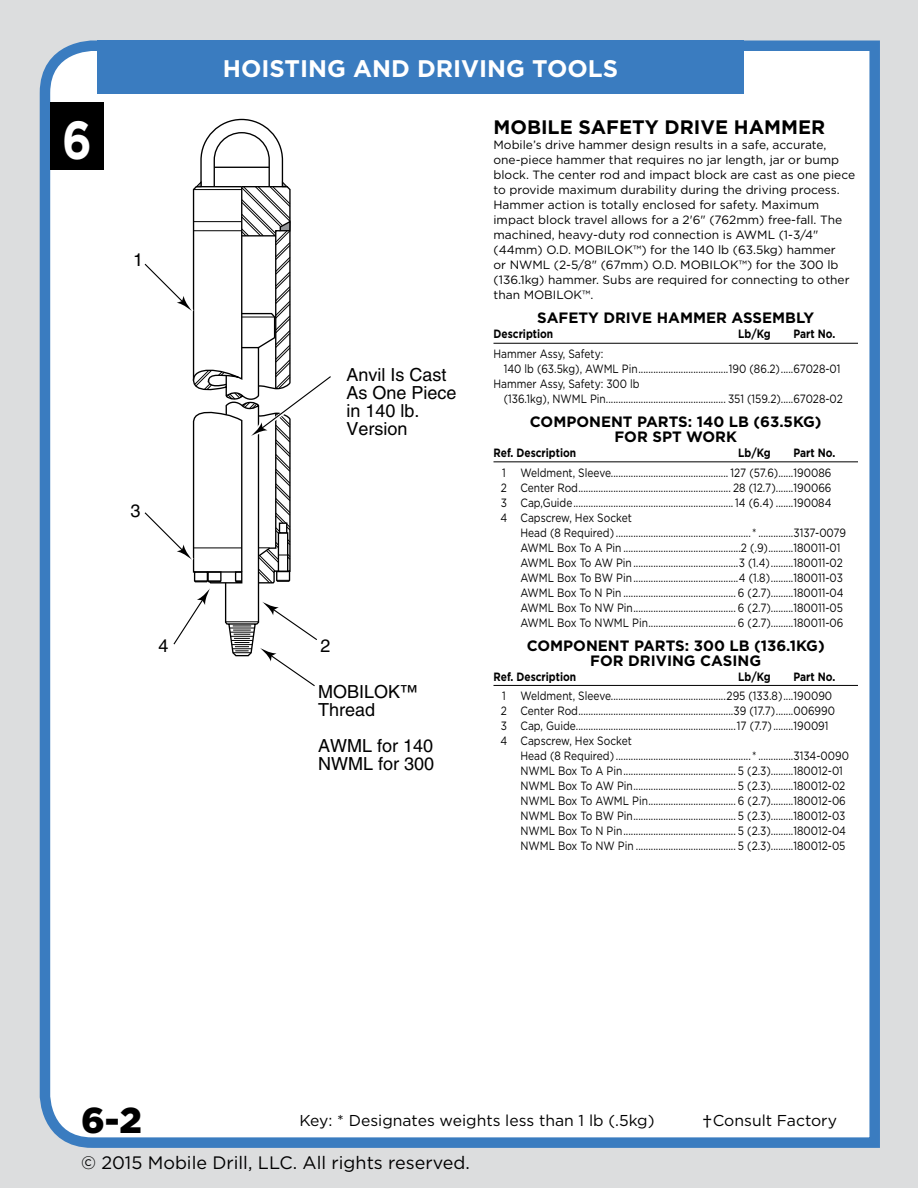
<style>
.page{position:relative;width:918px;height:1188px;background:#dcddde}
.page>*{position:absolute;margin:0;border:0;box-sizing:border-box;transform-origin:0 0}
.t1{font:700 53.55px "Gotham";color:#fff;scale:.84 1}
.t2{font:900 36px "Gotham";color:#000}
.t3{font:27px "Gotham";color:#000}
.t4{font:700 24px "Gotham";color:#fff}
.t5{font:700 19.5px "Gotham";color:#000}
.t6{font:18px/18px "Helvetica";color:#000}
.t7{font:18px "Gotham";color:#000}
.t8{font:15.75px "Gotham";color:#000}
.t9{font:700 15px/15px "Gotham";color:#000;text-align:center}
.t10{font:12px/15px "Gotham";color:#000;scale:.85 1}
.t11{font:12px/15px "Gotham";color:#000}
.t12{font:700 12px "Gotham";color:#000;scale:.85 1}
</style>
<div class="page">
<div style="left:39px;top:40px;width:841px;height:1108px;background:#fff"></div>
<div style="left:97px;top:40px;width:647px;height:54px;background:#3a7cc0"></div>
<div style="left:50px;top:102px;width:54px;height:68px;background:#000"></div>
<hr style="left:494px;top:343px;width:364px;height:1px;background:#000">
<hr style="left:494px;top:461px;width:364px;height:1px;background:#000">
<hr style="left:494px;top:685px;width:364px;height:1px;background:#000">
<svg style="left:140px;top:119px;width:192px;height:571px;background:#efefef"></svg>
<h1 class="t1" style="left:62px;top:105px;width:37px">6</h1>
<h3 class="t6" style="left:133px;top:251px;width:12px">1</h3>
<h3 class="t6" style="left:130px;top:502px;width:12px">3</h3>
<h3 class="t4" style="left:223px;top:52px;width:397px">HOISTING AND DRIVING TOOLS</h3>
<h3 class="t6" style="left:346px;top:366px;width:112px">Anvil Is Cast<br>As One Piece in 140 lb.<br>Version</h3>
<h3 class="t6" style="left:158px;top:637px;width:12px">4</h3>
<h3 class="t6" style="left:320px;top:637px;width:12px">2</h3>
<h3 class="t6" style="left:318px;top:683px;width:102px">MOBILOK™<br>Thread</h3>
<h3 class="t6" style="left:318px;top:737px;width:118px">AWML for 140<br>NWML for 300</h3>
<h3 class="t5" style="left:494px;top:115px;width:333px">MOBILE SAFETY DRIVE HAMMER</h3>
<p class="t11" style="left:494px;top:137px;width:363px">Mobile’s drive hammer design results in a safe, accurate, one-piece hammer that requires no jar length, jar or bump block. The center rod and impact block are cast as one piece to provide maximum durability during the driving process.<br>Hammer action is totally enclosed for safety. Maximum impact block travel allows for a 2'6" (762mm) free-fall. The machined, heavy-duty rod connection is AWML (1-3/4" (44mm) O.D. MOBILOK™) for the 140 lb (63.5kg) hammer<br>or NWML (2-5/8" (67mm) O.D. MOBILOK™) for the 300 lb (136.1kg) hammer. Subs are required for connecting to other than MOBILOK™.</p>
<p class="t9" style="left:537px;top:310px;width:278px">SAFETY DRIVE HAMMER ASSEMBLY</p>
<p class="t12" style="left:494px;top:326px;width:72px">Description</p>
<p class="t12" style="left:738px;top:326px;width:40px">Lb/Kg</p>
<p class="t12" style="left:794px;top:326px;width:51px">Part No.</p>
<p class="t10" style="left:494px;top:346px;width:131px">Hammer Assy, Safety:</p>
<p class="t10" style="left:504px;top:361px;width:398px">140 lb (63.5kg), AWML Pin....................................190 (86.2).....67028-01</p>
<p class="t10" style="left:494px;top:376px;width:174px">Hammer Assy, Safety: 300 lb</p>
<p class="t10" style="left:504px;top:391px;width:401px">(136.1kg), NWML Pin................................................ 351 (159.2).....67028-02</p>
<p class="t9" style="left:530px;top:414px;width:293px">COMPONENT PARTS: 140 LB (63.5KG)<br>FOR SPT WORK</p>
<p class="t12" style="left:494px;top:445px;width:99px">Ref. Description</p>
<p class="t12" style="left:738px;top:445px;width:40px">Lb/Kg</p>
<p class="t12" style="left:794px;top:445px;width:51px">Part No.</p>
<p class="t10" style="left:501px;top:465px;width:391px;text-align:justify">1 Weldment, Sleeve............................................... 127 (57.6)......190086<br>2 Center Rod............................................................. 28 (12.7).......190066<br>3 Cap,Guide................................................................ 14 (6.4) .......190084<br>4 Capscrew, Hex Socket</p>
<p class="t10" style="left:520px;top:525px;width:385px">Head (8 Required) ...................................................... * ..............3137-0079<br>AWML Box To A Pin ...............................................2 (.9)..........180011-01<br>AWML Box To AW Pin..........................................3 (1.4).........180011-02<br>AWML Box To BW Pin..........................................4 (1.8).........180011-03<br>AWML Box To N Pin ............................................. 6 (2.7).........180011-04<br>AWML Box To NW Pin......................................... 6 (2.7).........180011-05<br>AWML Box To NWML Pin................................... 6 (2.7).........180011-06</p>
<p class="t9" style="left:527px;top:638px;width:299px">COMPONENT PARTS: 300 LB (136.1KG)<br>FOR DRIVING CASING</p>
<p class="t12" style="left:494px;top:668px;width:99px">Ref. Description</p>
<p class="t12" style="left:738px;top:668px;width:40px">Lb/Kg</p>
<p class="t12" style="left:794px;top:668px;width:51px">Part No.</p>
<p class="t10" style="left:501px;top:688px;width:395px">1 Weldment, Sleeve..............................................295 (133.8)....190090<br>2 Center Rod..............................................................39 (17.7).......006990<br>3 Cap, Guide................................................................17 (7.7) ........190091<br>4 Capscrew, Hex Socket</p>
<p class="t10" style="left:520px;top:748px;width:388px">Head (8 Required) ...................................................... * ..............3134-0090<br>NWML Box To A Pin............................................. 5 (2.3).........180012-01<br>NWML Box To AW Pin......................................... 5 (2.3).........180012-02<br>NWML Box To AWML Pin................................... 6 (2.7).........180012-06<br>NWML Box To BW Pin......................................... 5 (2.3).........180012-03<br>NWML Box To N Pin............................................. 5 (2.3).........180012-04<br>NWML Box To NW Pin ........................................ 5 (2.3).........180012-05</p>
<h2 class="t2" style="left:81px;top:1096px;width:62px">6-2</h2>
<h3 class="t8" style="left:713px;top:1111px;width:126px">Consult Factory</h3>
<h3 class="t8" style="left:299px;top:1111px;width:357px">Key: * Designates weights less than 1 lb (.5kg)</h3>
<h3 class="t3" style="left:702px;top:1107px;width:13px">†</h3>
<h3 class="t7" style="left:81px;top:1151px;width:390px">© 2015 Mobile Drill, LLC. All rights reserved.</h3>
</div>
